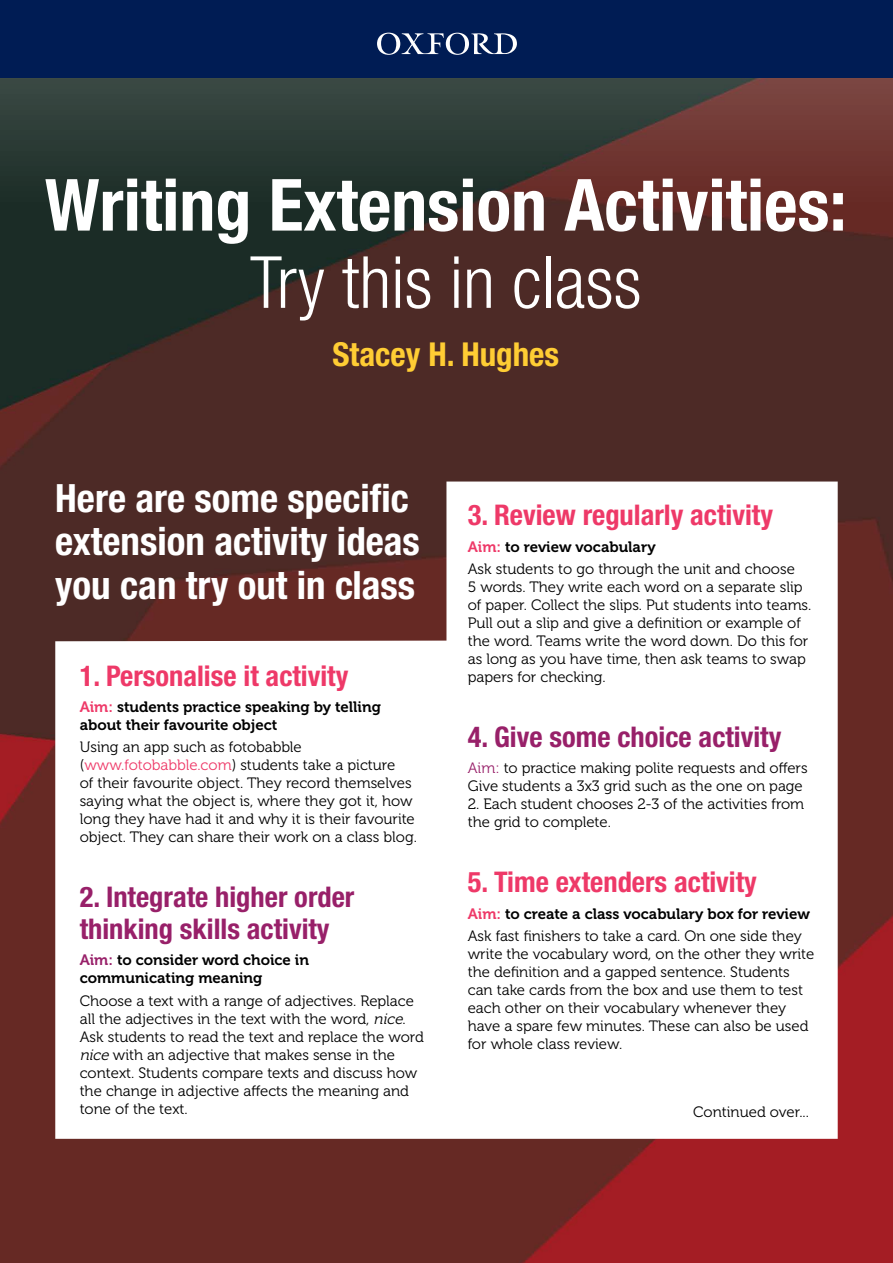
<style>
.page{position:relative;width:893px;height:1263px;background:#fff}
.page>*{position:absolute;margin:0;border:0;box-sizing:border-box;transform-origin:0 0}
.t1{font:700 condensed 72px "Helvetica Neue";color:#fff}
.t2{font:300 condensed 72px "Helvetica Neue";color:#fff}
.t3{font:700 condensed 39px/43.5px "Helvetica Neue";color:#fff}
.t4{font:700 condensed 33px "Helvetica Neue";color:#ffcd34}
.t5{font:700 condensed 28.5px "Helvetica Neue";color:#ee3968}
.t6{font:700 condensed 28.5px/31.5px "Helvetica Neue";color:#982069}
.t7{font:15px/18px "Museo 300";color:#000}
.t8{font:15px/18px "Museo 700";color:#000}
.s1{color:#ee3968}
.s2{color:#982069}
.s3{font-style:italic}
</style>
<div class="page">
<img style="left:0;top:78px;width:893px;height:1185px">
<svg style="left:55px;top:481px;width:783px;height:658px"></svg>
<div style="left:0;top:0;width:893px;height:78px;background:#001c54"></div>
<svg style="left:377px;top:33px;width:140px;height:22px"></svg>
<h1 class="t1" style="left:45px;top:161px;width:803px">Writing Extension Activities:</h1>
<h1 class="t2" style="left:250px;top:241px;width:393px">Try this in class</h1>
<h3 class="t4" style="left:332px;top:335px;width:228px">Stacey H. Hughes</h3>
<h2 class="t3" style="left:55px;top:476px;width:366px">Here are some specific extension activity ideas you can try out in class</h2>
<h3 class="t5" style="left:80px;top:658px;width:270px">1. Personalise it activity</h3>
<p class="t8" style="left:80px;top:698px;width:303px"><span class="s1">Aim:</span> students practice speaking by telling about their favourite object</p>
<p class="t7" style="left:80px;top:739px;width:339px">Using an app such as fotobabble (<span class="s1">www.fotobabble.com</span>) students take a picture<br>of their favourite object. They record themselves saying what the object is, where they got it, how long they have had it and why it is their favourite object. They can share their work on a class blog.</p>
<h3 class="t6" style="left:80px;top:881px;width:276px">2. Integrate higher order thinking skills activity</h3>
<p class="t8" style="left:80px;top:951px;width:231px"><span class="s2">Aim:</span> to consider word choice in communicating meaning</p>
<p class="t7" style="left:80px;top:992px;width:346px">Choose a text with a range of adjectives. Replace all the adjectives in the text with the word, <span class="s3">nice</span>.<br>Ask students to read the text and replace the word <span class="s3">nice</span> with an adjective that makes sense in the context. Students compare texts and discuss how the change in adjective affects the meaning and tone of the text.</p>
<h3 class="t5" style="left:468px;top:498px;width:307px">3. Review regularly activity</h3>
<p class="t8" style="left:468px;top:538px;width:189px"><span class="s1">Aim:</span> to review vocabulary</p>
<p class="t7" style="left:468px;top:560px;width:345px">Ask students to go through the unit and choose<br>5 words. They write each word on a separate slip of paper. Collect the slips. Put students into teams.<br>Pull out a slip and give a definition or example of the word. Teams write the word down. Do this for as long as you have time, then ask teams to swap papers for checking.</p>
<h3 class="t6" style="left:468px;top:720px;width:315px">4. Give some choice activity</h3>
<p class="t7" style="left:468px;top:759px;width:341px"><span class="s2">Aim:</span> to practice making polite requests and offers<br>Give students a 3x3 grid such as the one on page</p>
<p class="t7" style="left:468px;top:795px;width:338px">2. Each student chooses 2-3 of the activities from the grid to complete.</p>
<h3 class="t5" style="left:468px;top:865px;width:291px">5. Time extenders activity</h3>
<p class="t8" style="left:468px;top:904px;width:344px"><span class="s1">Aim:</span> to create a class vocabulary box for review</p>
<p class="t7" style="left:468px;top:927px;width:348px">Ask fast finishers to take a card. On one side they write the vocabulary word, on the other they write the definition and a gapped sentence. Students can take cards from the box and use them to test each other on their vocabulary whenever they have a spare few minutes. These can also be used for whole class review.</p>
<p class="t7" style="left:693px;top:1103px;width:117px">Continued over...</p>
</div>
